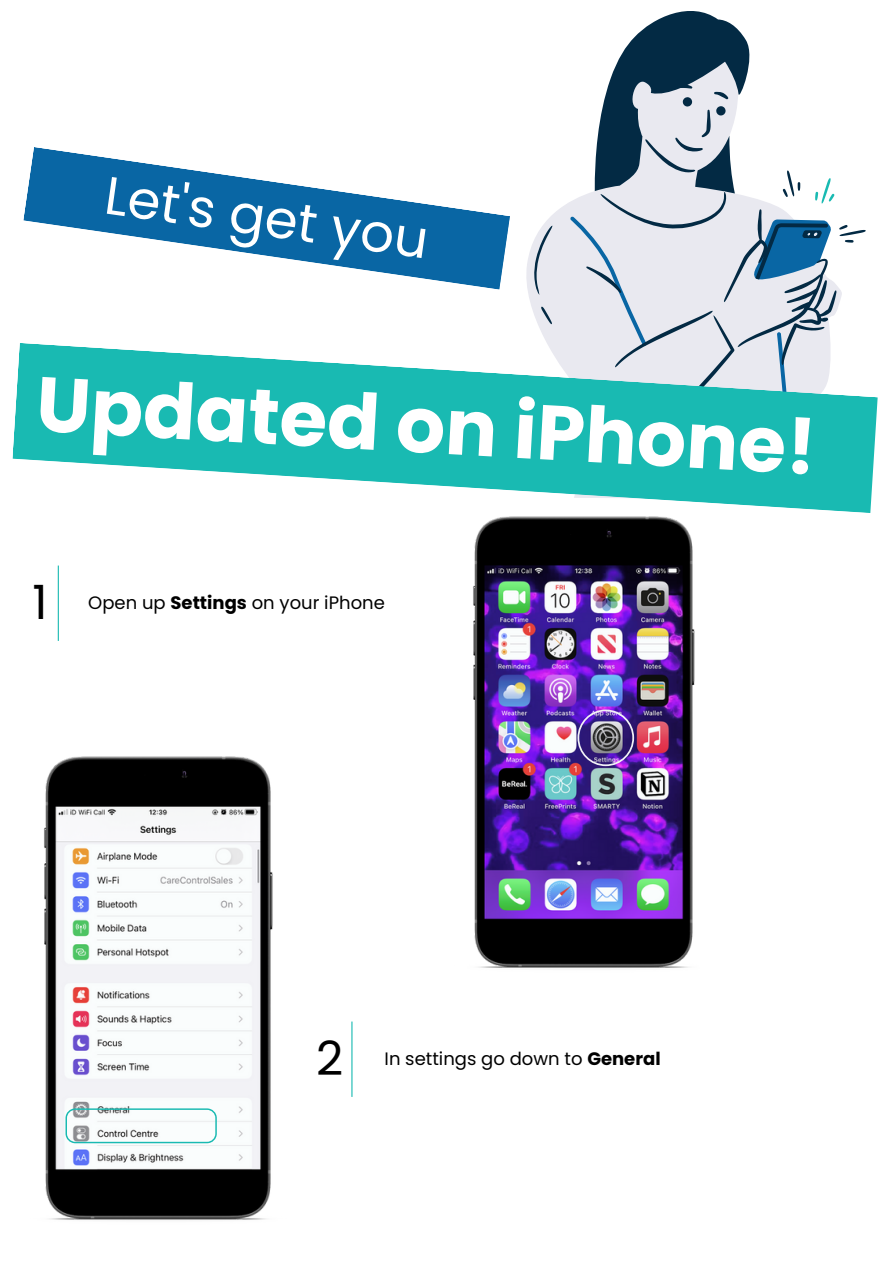
<style>
.page{position:relative;width:893px;height:1264px;background:#fff}
.page>*{position:absolute;margin:0;border:0;box-sizing:border-box;transform-origin:0 0}
.t1{font:700 77.4px "Poppins";color:#fff}
.t2{font:53.1px "Poppins";color:#fff}
.t3{font:47.25px "Poppins";color:#000}
.t4{font:18px "Poppins";color:#000}
.s1{font-weight:700}
</style>
<div class="page">
<svg style="left:23px;top:147px;width:487px;height:143px;fill:#0966a4"></svg>
<svg style="left:526px;top:241px;width:44px;height:102px"></svg>
<svg style="left:586px;top:11px;width:244px;height:332px;fill:#e9e9f0"></svg>
<svg style="left:534px;top:16px;width:331px;height:308px"></svg>
<svg style="left:12px;top:343px;width:865px;height:170px;fill:#19bab2"></svg>
<img style="left:473px;top:517px;width:222px;height:451px">
<img style="left:577px;top:709px;width:57px;height:57px">
<hr style="left:58px;top:565px;width:1px;height:76px;background:#19bab2">
<hr style="left:351px;top:1021px;width:1px;height:75px;background:#19bab2">
<img style="left:43px;top:757px;width:230px;height:463px">
<svg style="left:65px;top:1108px;width:152px;height:35px"></svg>
<h2 class="t2" style="left:110px;top:158px;width:327px;rotate:8deg">Let's get you</h2>
<h1 class="t1" style="left:39px;top:351px;width:782px;rotate:3deg">Updated on iPhone!</h1>
<h3 class="t3" style="left:32px;top:569px;width:17px">1</h3>
<p class="t4" style="left:88px;top:590px;width:298px">Open up <span class="s1">Settings</span> on your iPhone</p>
<h3 class="t3" style="left:316px;top:1025px;width:29px">2</h3>
<p class="t4" style="left:384px;top:1046px;width:277px">In settings go down to <span class="s1">General</span></p>
</div>
